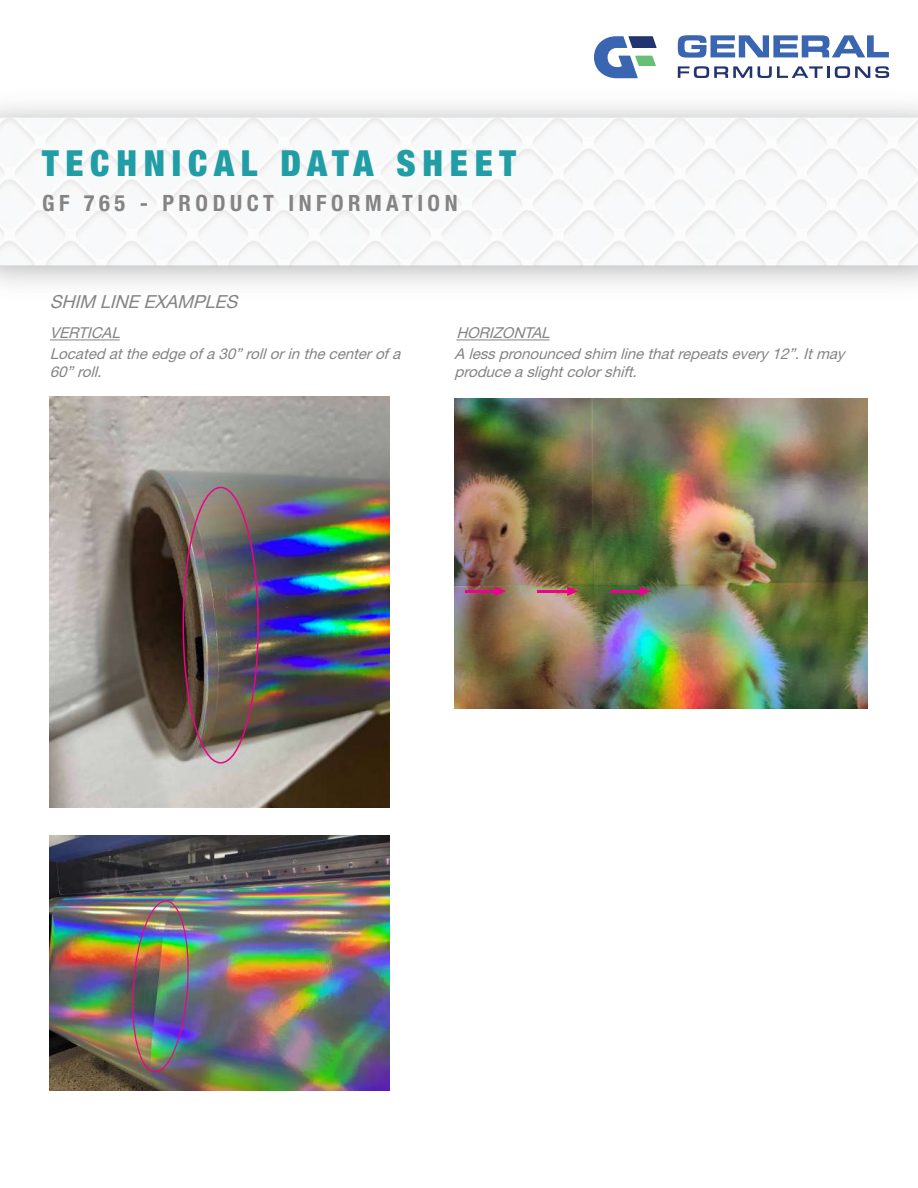
<style>
.page{position:relative;width:918px;height:1188px;background:#fff}
.page>*{position:absolute;margin:0;border:0;box-sizing:border-box;transform-origin:0 0}
.t1{font:900 condensed 36px "Helvetica Neue LT Std";letter-spacing:.19em;color:#209da5}
.t2{font:700 condensed 22.5px "Helvetica Neue LT Std";letter-spacing:.2em;color:#858483}
.t3{font:italic 18px "Helvetica Neue LT Std";color:#858483}
.t4{font:italic 15px/18px "Helvetica Neue LT Std";color:#858483}
</style>
<div class="page">
<img style="left:50px;top:397px;width:339px;height:410px">
<svg style="left:678px;top:66px;width:74px;height:12px"></svg>
<svg style="left:758px;top:66px;width:131px;height:12px"></svg>
<svg style="left:678px;top:35px;width:211px;height:23px"></svg>
<svg style="left:594px;top:36px;width:63px;height:42px"></svg>
<img style="left:50px;top:836px;width:339px;height:254px">
<img style="left:129px;top:899px;width:63px;height:174px">
<div style="left:183px;top:487px;width:76px;height:277px;border:2px solid #ed028c;border-radius:50%"></div>
<img style="left:455px;top:398px;width:413px;height:310px">
<hr style="left:610px;top:590px;width:30px;height:3px;background:#ed028c">
<svg style="left:640px;top:586px;width:11px;height:10px"></svg>
<hr style="left:538px;top:590px;width:29px;height:3px;background:#ed028c">
<svg style="left:567px;top:586px;width:11px;height:10px"></svg>
<hr style="left:50px;top:340px;width:70px;height:1px;background:#858483">
<hr style="left:456px;top:340px;width:93px;height:1px;background:#858483">
<hr style="left:465px;top:590px;width:30px;height:3px;background:#ed028c">
<svg style="left:495px;top:586px;width:11px;height:10px"></svg>
<h1 class="t1" style="left:42px;top:141px;width:475px">TECHNICAL DATA SHEET</h1>
<h2 class="t2" style="left:42px;top:189px;width:417px">GF 765 - PRODUCT INFORMATION</h2>
<p class="t3" style="left:50px;top:291px;width:194px">SHIM LINE EXAMPLES</p>
<p class="t4" style="left:50px;top:324px;width:76px">VERTICAL</p>
<p class="t4" style="left:456px;top:324px;width:99px">HORIZONTAL</p>
<p class="t4" style="left:50px;top:344px;width:357px">Located attheedgeofa30”rollorinthecenterofa<br>60”roll.</p>
<p class="t4" style="left:454px;top:344px;width:396px">A lesspronounced shim linethatrepeatsevery12”.Itmay produceaslightcolorshift.</p>
</div>
